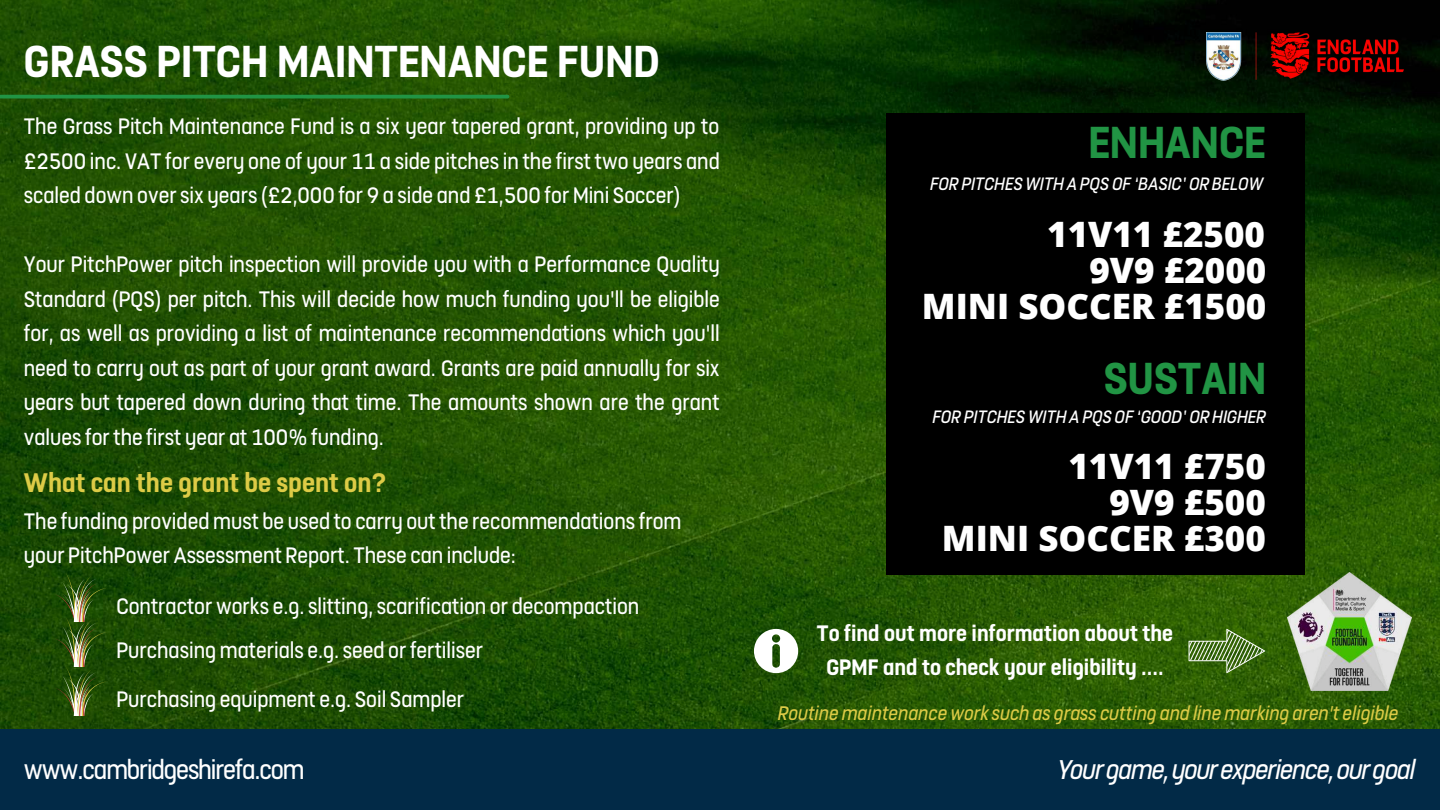
<style>
.page{position:relative;width:1440px;height:810px;background:#fff}
.page>*{position:absolute;margin:0;border:0;box-sizing:border-box;transform-origin:0 0}
.t1{font:700 50px "FS Dillon";color:#fff}
.t2{font:700 50px "FS Dillon";color:#219444}
.t3{font:800 35px/36px "Open Sans";color:#fff;text-align:right}
.t4{font:italic 30.2px "FS Dillon";letter-spacing:-.035em;color:#fff}
.t5{font:30.2px "FS Dillon";letter-spacing:-.035em;color:#fff}
.t6{font:700 30px "FS Dillon";color:#ddcb46}
.t7{font:25px/34.5px "FS Dillon";color:#fff;text-align:justify}
.t8{font:700 25px/34.5px "FS Dillon";color:#fff;text-align:center}
.t9{font:italic 22px "FS Dillon";color:#ddcb46}
.t10{font:italic 20px "FS Dillon";color:#fff}
</style>
<div class="page">
<img style="left:0;top:0;width:1440px;height:729px">
<div style="left:0;top:729px;width:1440px;height:81px;background:#022a47"></div>
<img style="left:1206px;top:32px;width:198px;height:49px">
<svg style="left:0;top:95px;width:508px;height:4px;background:#208b3b"></svg>
<img style="left:54px;top:572px;width:53px;height:143px">
<img style="left:1287px;top:572px;width:125px;height:119px">
<svg style="left:1189px;top:629px;width:76px;height:44px;background:#567e32"></svg>
<svg style="left:754px;top:629px;width:44px;height:44px"></svg>
<div style="left:887px;top:113px;width:418px;height:462px;background:#000"></div>
<h1 class="t1" style="left:24px;top:37px;width:637px">GRASS PITCH MAINTENANCE FUND</h1>
<p class="t7" style="left:24px;top:110px;width:697px">The Grass Pitch Maintenance Fund is a six year tapered grant, providing up to £2500 inc. VAT for every one of your 11 a side pitchesin the first two years and scaled down oversix years(£2,000 for 9 a side and £1,500 forMini Soccer)</p>
<p class="t7" style="left:24px;top:248px;width:697px">Your PitchPower pitch inspection will provide you with a Performance Quality Standard (PQS) per pitch. This will decide how much funding you'll be eligible for, as well as providing a list of maintenance recommendations which you'll need to carry out as part of your grant award. Grants are paid annually for six years but tapered down during that time. The amounts shown are the grant valuesforthe first year at 100%funding.</p>
<p class="t6" style="left:24px;top:469px;width:365px">What can the grant be spent on?</p>
<p class="t7" style="left:24px;top:504px;width:659px">The funding providedmust be used to carry outthe recommendationsfrom your PitchPower Assessment Report. These can include:</p>
<p class="t7" style="left:116px;top:584px;width:524px;line-height:44.3px">Contractorworks e.g.slitting,scarification or decompaction<br>Purchasingmaterials e.g.seed orfertiliser</p>
<p class="t7" style="left:116px;top:683px;width:349px">Purchasing equipment e.g. Soil Sampler</p>
<p class="t5" style="left:24px;top:755px;width:282px">www.cambridgeshirefa.com</p>
<h1 class="t2" style="left:1088px;top:118px;width:179px">ENHANCE</h1>
<p class="t10" style="left:930px;top:174px;width:335px">FOR PITCHESWITH A PQS OF ‘BASIC’ OR BELOW</p>
<h2 class="t3" style="left:922px;top:216px;width:346px">11V11 £2500<br>9V9 £2000<br>MINI SOCCER £1500</h2>
<h1 class="t2" style="left:1104px;top:355px;width:164px">SUSTAIN</h1>
<p class="t10" style="left:933px;top:407px;width:335px">FOR PITCHESWITH A PQS OF ‘GOOD’ OR HIGHER</p>
<h2 class="t3" style="left:942px;top:447px;width:325px">11V11 £750<br>9V9 £500<br>MINI SOCCER £300</h2>
<p class="t8" style="left:817px;top:616px;width:358px">To find out more information about the<br>GPMF and to check your eligibility ....</p>
<p class="t9" style="left:778px;top:703px;width:622px">Routinemaintenanceworksuch as grass cutting and linemarking aren't eligible</p>
<p class="t4" style="left:1058px;top:755px;width:359px">Yourgame,yourexperience,ourgoal</p>
</div>
